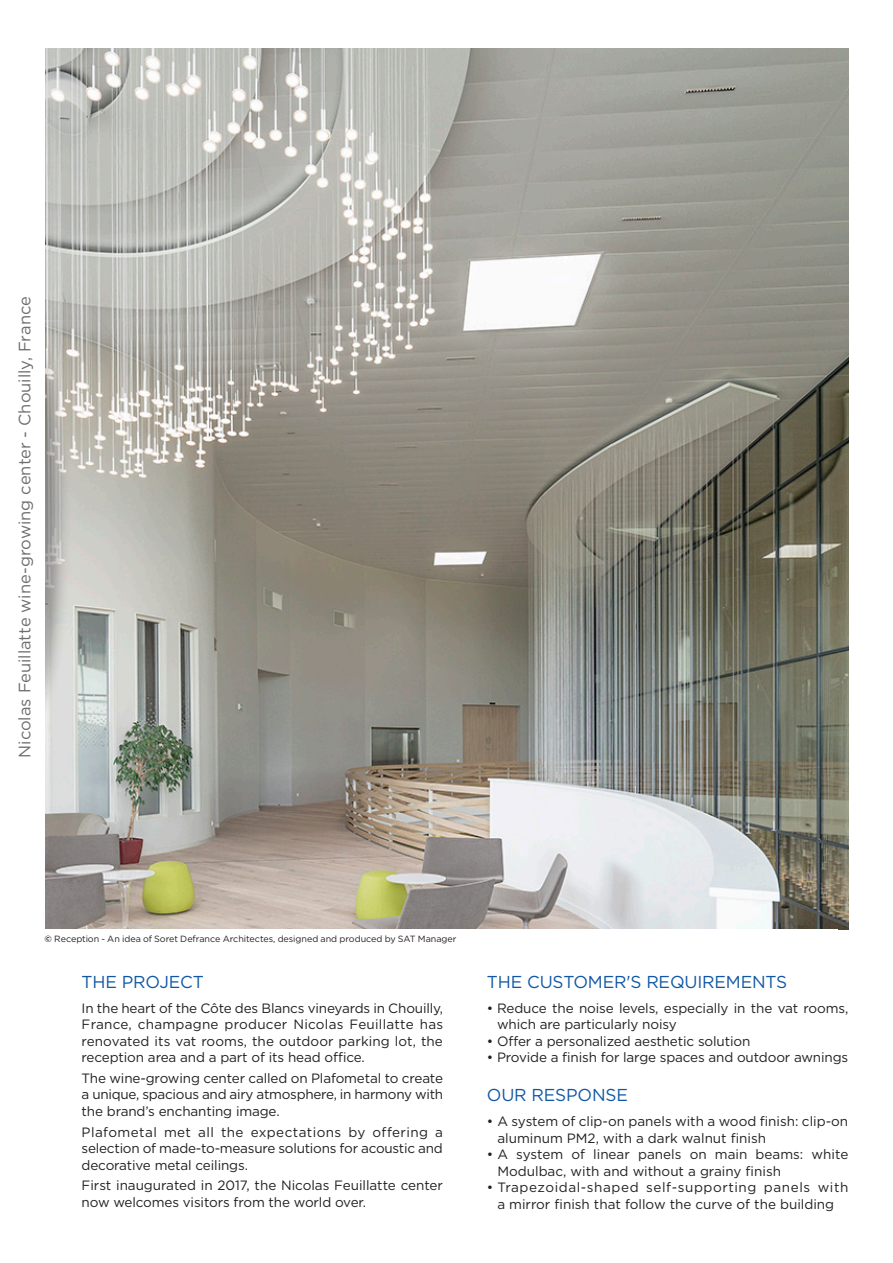
<style>
.page{position:relative;width:893px;height:1263px;background:#fff}
.page>*{position:absolute;margin:0;border:0;box-sizing:border-box;transform-origin:0 0}
.Courant_magic{font:17.25px "Gotham";letter-spacing:-.01em;color:#1057a4}
.ApplicationTitre{font:16.5px "Gotham";color:#6c6d70}
.Courant_magic-2{font:13.5px/16.5px "Gotham";letter-spacing:-.01em;color:#231f20}
.Courant_magic-3{font:13.5px/16.5px "Gotham";letter-spacing:.02em;color:#231f20;text-align:center}
.ApplicationTitre-2{font:9px "Gotham";letter-spacing:-.005em;color:#231f20}
.s1{font-weight:700}
</style>
<div class="page">
<img style="left:45px;top:49px;width:803px;height:880px">
<div style="left:0;top:323px;width:71px;height:405px;background:#231f20;opacity:.4"></div>
<div style="left:0;top:0;width:45px;height:1263px;background:#fff"></div>
<p class="ApplicationTitre" style="left:14px;top:758px;width:463px;rotate:-90deg">Nicolas Feuillatte wine-growing center - Chouilly, France</p>
<p class="ApplicationTitre-2" style="left:45px;top:933px;width:413px"><span class="s1">©</span> Reception - An idea of Soret Defrance Architectes, designed and produced by SAT Manager</p>
<p class="Courant_magic" style="left:82px;top:970px;width:124px">THE PROJECT</p>
<p class="Courant_magic-2" style="left:82px;top:999px;width:363px;text-align:justify">In the heart of the Côte des Blancs vineyards in Chouilly, France, champagne producer Nicolas Feuillatte has renovated its vat rooms, the outdoor parking lot, the reception area and a part of its head office.</p>
<p class="Courant_magic-2" style="left:82px;top:1069px;width:363px;text-align:justify">The wine-growing center called on Plafometal to create a unique, spacious and airy atmosphere, in harmony with the brand’s enchanting image.</p>
<p class="Courant_magic-2" style="left:82px;top:1123px;width:363px;text-align:justify">Plafometal met all the expectations by offering a selection of made-to-measure solutions for acoustic and decorative metal ceilings.</p>
<p class="Courant_magic-2" style="left:82px;top:1177px;width:363px">First inaugurated in 2017, the Nicolas Feuillatte center now welcomes visitors from the world over.</p>
<p class="Courant_magic" style="left:487px;top:970px;width:302px">THE CUSTOMER'S REQUIREMENTS</p>
<p class="Courant_magic-2" style="left:497px;top:999px;width:353px;text-indent:-10px">• Reduce the noise levels, especially in the vat rooms, which are particularly noisy</p>
<p class="Courant_magic-2" style="left:487px;top:1032px;width:265px">• Offer a personalized aesthetic solution</p>
<p class="Courant_magic-2" style="left:487px;top:1049px;width:363px">• Provide a finish for large spaces and outdoor awnings</p>
<p class="Courant_magic" style="left:487px;top:1084px;width:142px">OUR RESPONSE</p>
<p class="Courant_magic-2" style="left:497px;top:1113px;width:352px;text-indent:-11px">• A system of clip-on panels with a wood finish: clip-on aluminum PM2, with a dark walnut finish</p>
<p class="Courant_magic-2" style="left:497px;top:1146px;width:352px;text-indent:-11px">• A system of linear panels on main beams: white<br>Modulbac, with and without a grainy finish</p>
<p class="Courant_magic-3" style="left:487px;top:1179px;width:363px">• Trapezoidal-shaped self-supporting panels with a mirror finish that follow the curve of the building</p>
</div>
